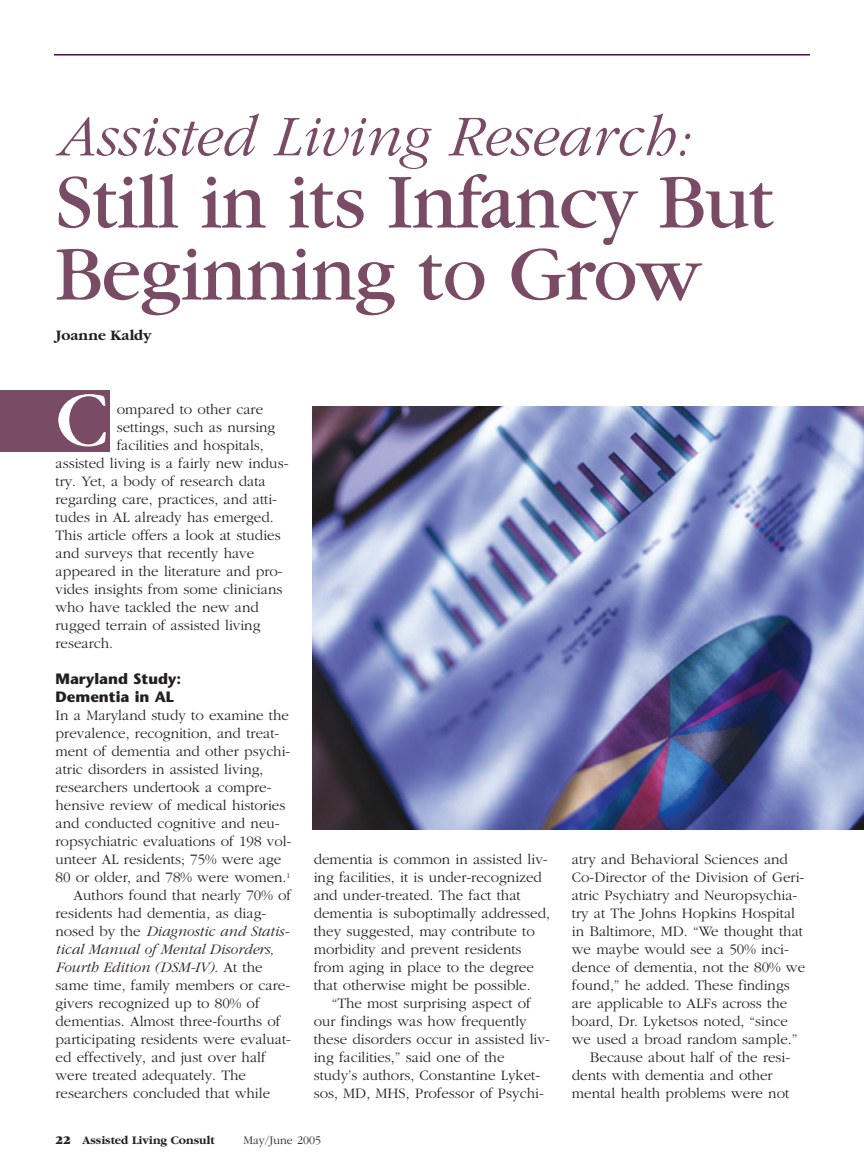
<style>
.page{position:relative;width:864px;height:1175px;background:#fff}
.page>*{position:absolute;margin:0;border:0;box-sizing:border-box;transform-origin:0 0}
.t1{font:81.9px "Garamond";color:#fff}
.t2{font:81px/72px "Garamond";letter-spacing:-.01em;color:#794b64}
.t3{font:italic 300 60px "Garamond";color:#794b64}
.t4{font:300 15px/18px "Garamond";color:#231f20}
.t5{font:italic 300 15px "Garamond";color:#231f20}
.t6{font:700 15px/18px "Stone Sans";color:#231f20}
.t7{font:700 15px "Garamond";color:#231f20}
.t8{font:700 12px "Garamond";color:#231f20}
.t9{font:300 12px "Garamond";color:#231f20}
.s1{font-style:normal}
.s2{font-weight:900}
</style>
<div class="page">
<hr style="left:54px;top:54px;width:756px;height:2px;background:#590157">
<div style="left:0;top:389px;width:110px;height:62px;background:#794b64"></div>
<img style="left:313px;top:406px;width:551px;height:423px">
<h3 class="t3" style="left:56px;top:99px;width:638px">Assisted Living Research:</h3>
<h2 class="t2" style="left:56px;top:173px;width:720px">Still in its Infancy But<br>Beginning to Grow</h2>
<p class="t7" style="left:56px;top:326px;width:98px">Joanne Kaldy</p>
<h1 class="t1" style="left:56px;top:391px;width:54px">C</h1>
<p class="t4" style="left:117px;top:400px;width:148px">ompared to other care</p>
<p class="t4" style="left:117px;top:418px;width:160px">settings, such as nursing</p>
<p class="t4" style="left:117px;top:436px;width:149px">facilities and hospitals,</p>
<p class="t4" style="left:56px;top:454px;width:234px">assisted living is a fairly new indus-</p>
<p class="t4" style="left:56px;top:472px;width:212px">try. Yet, a body of research data</p>
<p class="t4" style="left:56px;top:490px;width:223px">regarding care, practices, and atti-</p>
<p class="t4" style="left:56px;top:508px;width:220px">tudes in AL already has emerged.</p>
<p class="t4" style="left:56px;top:526px;width:227px">This article offers a look at studies</p>
<p class="t4" style="left:56px;top:544px;width:200px">and surveys that recently have</p>
<p class="t4" style="left:56px;top:562px;width:229px">appeared in the literature and pro-</p>
<p class="t4" style="left:56px;top:580px;width:228px">vides insights from some clinicians</p>
<p class="t4" style="left:56px;top:598px;width:205px">who have tackled the new and</p>
<p class="t4" style="left:56px;top:616px;width:207px">rugged terrain of assisted living</p>
<p class="t4" style="left:56px;top:634px;width:59px">research.</p>
<p class="t6" style="left:56px;top:671px;width:127px">Maryland Study:<br>Dementia in AL</p>
<p class="t4" style="left:56px;top:706px;width:235px">In a Maryland study to examine the</p>
<p class="t4" style="left:56px;top:724px;width:225px">prevalence, recognition, and treat-</p>
<p class="t4" style="left:56px;top:742px;width:236px">ment of dementia and other psychi-</p>
<p class="t4" style="left:56px;top:760px;width:210px">atric disorders in assisted living,</p>
<p class="t4" style="left:56px;top:778px;width:218px">researchers undertook a compre-</p>
<p class="t4" style="left:56px;top:796px;width:231px">hensive review of medical histories</p>
<p class="t4" style="left:56px;top:814px;width:226px">and conducted cognitive and neu-</p>
<p class="t4" style="left:56px;top:832px;width:237px">ropsychiatric evaluations of 198 vol-</p>
<p class="t4" style="left:56px;top:850px;width:227px">unteer AL residents; 75% were age</p>
<p class="t4" style="left:56px;top:868px;width:236px">80 or older, and 78% were women.<sup>1</sup></p>
<p class="t4" style="left:74px;top:886px;width:219px">Authors found that nearly 70% of</p>
<p class="t4" style="left:56px;top:904px;width:212px">residents had dementia, as diag-</p>
<p class="t5" style="left:56px;top:922px;width:236px"><span class="s1">nosed by the</span> Diagnostic and Statis-</p>
<p class="t5" style="left:56px;top:940px;width:220px">tical Manual of Mental Disorders,</p>
<p class="t5" style="left:56px;top:958px;width:209px">Fourth Edition (DSM-IV)<span class="s1">. At the</span></p>
<p class="t4" style="left:56px;top:976px;width:236px">same time, family members or care-</p>
<p class="t4" style="left:56px;top:994px;width:206px">givers recognized up to 80% of</p>
<p class="t4" style="left:56px;top:1012px;width:226px">dementias. Almost three-fourths of</p>
<p class="t4" style="left:56px;top:1030px;width:237px">participating residents were evaluat-</p>
<p class="t4" style="left:56px;top:1048px;width:212px">ed effectively, and just over half</p>
<p class="t4" style="left:56px;top:1066px;width:192px">were treated adequately. The</p>
<p class="t4" style="left:56px;top:1084px;width:216px">researchers concluded that while</p>
<p class="t4" style="left:314px;top:850px;width:238px">dementia is common in assisted liv&shy;ing facilities, it is under-recognized and under-treated. The fact that dementia is suboptimally addressed, they suggested, may contribute to morbidity and prevent residents from aging in place to the degree that otherwise might be possible.</p>
<p class="t4" style="left:314px;top:994px;width:238px;text-indent:18px">“The most surprising aspect of our findings was how frequently these disorders occur in assisted liv&shy;ing facilities,” said one of the study’s authors, Constantine Lyket&shy;sos, MD, MHS, Professor of Psychi-</p>
<p class="t8" style="left:56px;top:1132px;width:160px"><span class="s2">22</span> Assisted Living Consult</p>
<p class="t9" style="left:243px;top:1132px;width:79px">May/June 2005</p>
<p class="t4" style="left:572px;top:850px;width:218px">atry and Behavioral Sciences and</p>
<p class="t4" style="left:572px;top:868px;width:234px">Co-Director of the Division of Geri-</p>
<p class="t4" style="left:572px;top:886px;width:227px">atric Psychiatry and Neuropsychia-</p>
<p class="t4" style="left:572px;top:904px;width:225px">try at The Johns Hopkins Hospital</p>
<p class="t4" style="left:572px;top:922px;width:233px">in Baltimore, MD. “We thought that</p>
<p class="t4" style="left:572px;top:940px;width:219px">we maybe would see a 50% inci-</p>
<p class="t4" style="left:572px;top:958px;width:235px">dence of dementia, not the 80% we</p>
<p class="t4" style="left:572px;top:976px;width:219px">found,” he added. These findings</p>
<p class="t4" style="left:572px;top:994px;width:217px">are applicable to ALFs across the</p>
<p class="t4" style="left:572px;top:1012px;width:218px">board, Dr. Lyketsos noted, “since</p>
<p class="t4" style="left:572px;top:1030px;width:227px">we used a broad random sample.”</p>
<p class="t4" style="left:590px;top:1048px;width:202px">Because about half of the resi-</p>
<p class="t4" style="left:572px;top:1066px;width:202px">dents with dementia and other</p>
<p class="t4" style="left:572px;top:1084px;width:219px">mental health problems were not</p>
</div>
